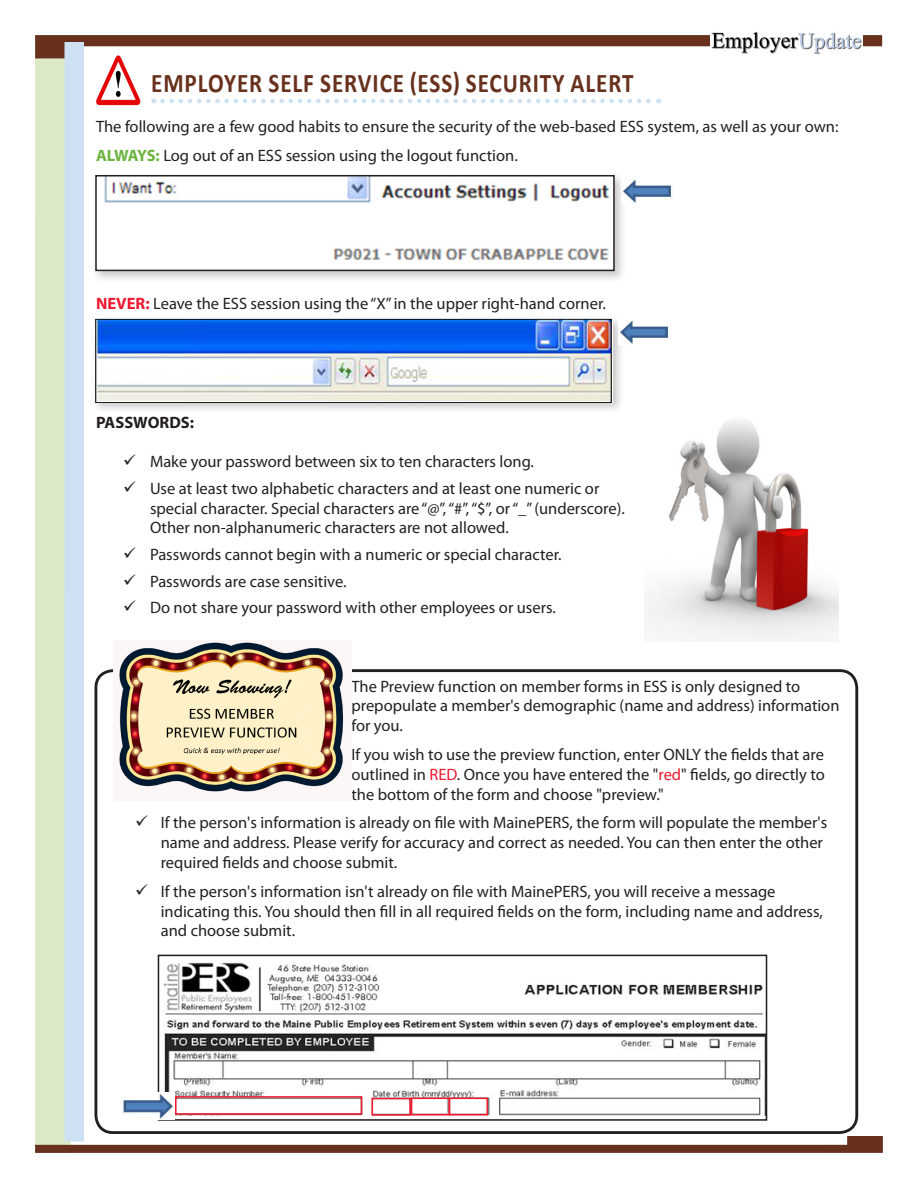
<style>
.page{position:relative;width:918px;height:1188px;background:#fff}
.page>*{position:absolute;margin:0;border:0;box-sizing:border-box;transform-origin:0 0}
.Headline{font:700 27px "Calibri";letter-spacing:.04em;color:#68311e;scale:.86 1}
.t1{font:16.5px/19.8px "Myriad Pro";color:#231f20}
.t2{font:700 16.5px "Myriad Pro";color:#231f20}
.s1{font-weight:700;color:#6cb43f}
.s2{font-weight:700;color:#ed1a31}
.s3{color:#ed1a31}
</style>
<div class="page">
<div style="left:35px;top:59px;width:36px;height:1094px;background:#dce9c6"></div>
<svg style="left:35px;top:35px;width:847px;height:24px"></svg>
<svg style="left:35px;top:1136px;width:848px;height:17px"></svg>
<div style="left:64px;top:42px;width:20px;height:1100px;background:#cee1f3"></div>
<img style="left:710px;top:32px;width:152px;height:23px">
<img style="left:93px;top:56px;width:50px;height:50px">
<svg style="left:162px;top:99px;width:497px;height:4px"></svg>
<div style="left:91px;top:171px;width:542px;height:119px;background:#231f20;opacity:.25"></div>
<img style="left:98px;top:178px;width:514px;height:90px">
<div style="left:95px;top:175px;width:520px;height:96px;border:2px solid #231f20"></div>
<div style="left:90px;top:315px;width:541px;height:106px;background:#231f20;opacity:.25"></div>
<img style="left:95px;top:319px;width:518px;height:83px">
<div style="left:94px;top:669px;width:764px;height:465px;border:3px solid #231f20;border-radius:17px"></div>
<img style="left:114px;top:642px;width:237px;height:150px">
<img style="left:644px;top:420px;width:194px;height:221px">
<img style="left:621px;top:178px;width:52px;height:26px">
<img style="left:618px;top:320px;width:52px;height:25px">
<img style="left:163px;top:962px;width:601px;height:154px">
<div style="left:158px;top:955px;width:609px;height:166px;border:2px solid #231f20"></div>
<div style="left:175px;top:1096px;width:187px;height:19px;border:2px solid #ed1a31"></div>
<div style="left:372px;top:1098px;width:39px;height:18px;border:2px solid #ed1a31"></div>
<div style="left:411px;top:1098px;width:39px;height:17px;border:2px solid #ed1a31"></div>
<div style="left:449px;top:1098px;width:39px;height:17px;border:2px solid #ed1a31"></div>
<img style="left:122px;top:1092px;width:52px;height:28px">
<p class="Headline" style="left:151px;top:66px;width:563px">EMPLOYER SELF SERVICE (ESS) SECURITY ALERT</p>
<p class="t1" style="left:96px;top:117px;width:744px">The following are a few good habits to ensure the security of the web-based ESS system, as well as your own:</p>
<p class="t1" style="left:96px;top:146px;width:423px"><span class="s1">ALWAYS:</span> Log out of an ESS session using the logout function.</p>
<p class="t1" style="left:96px;top:293px;width:511px"><span class="s2">NEVER:</span> Leave the ESS session using the “X” in the upper right-hand corner.</p>
<p class="t2" style="left:96px;top:411px;width:100px">PASSWORDS:</p>
<p class="t1" style="left:123px;top:452px;width:413px">✓ Make your password between six to ten characters long.</p>
<p class="t1" style="left:150px;top:478px;width:476px;text-indent:-27px">✓ Use at least two alphabetic characters and at least one numeric or special character. Special characters are “@”, “#”, “$”, or “_” (underscore).<br>Other non-alphanumeric characters are not allowed.</p>
<p class="t1" style="left:123px;top:544px;width:440px">✓ Passwords cannot begin with a numeric or special character.</p>
<p class="t1" style="left:123px;top:571px;width:225px">✓ Passwords are case sensitive.</p>
<p class="t1" style="left:123px;top:597px;width:434px">✓ Do not share your password with other employees or users.</p>
<p class="t1" style="left:351px;top:676px;width:490px">The Preview function on member forms in ESS is only designed to prepopulate a member's demographic (name and address) information for you.</p>
<p class="t1" style="left:351px;top:744px;width:475px;text-align:justify">If you wish to use the preview function, enter ONLY the fields that are outlined in <span class="s3">RED</span>. Once you have entered the "<span class="s3">red</span>" fields, go directly to the bottom of the form and choose "preview."</p>
<p class="t1" style="left:161px;top:813px;width:668px;text-indent:-26px">✓ If the person's information is already on file with MainePERS, the form will populate the member's name and address. Please verify for accuracy and correct as needed. You can then enter the other required fields and choose submit.</p>
<p class="t1" style="left:161px;top:881px;width:664px;text-indent:-26px">✓ If the person's information isn't already on file with MainePERS, you will receive a message indicating this. You should then fill in all required fields on the form, including name and address, and choose submit.</p>
</div>
